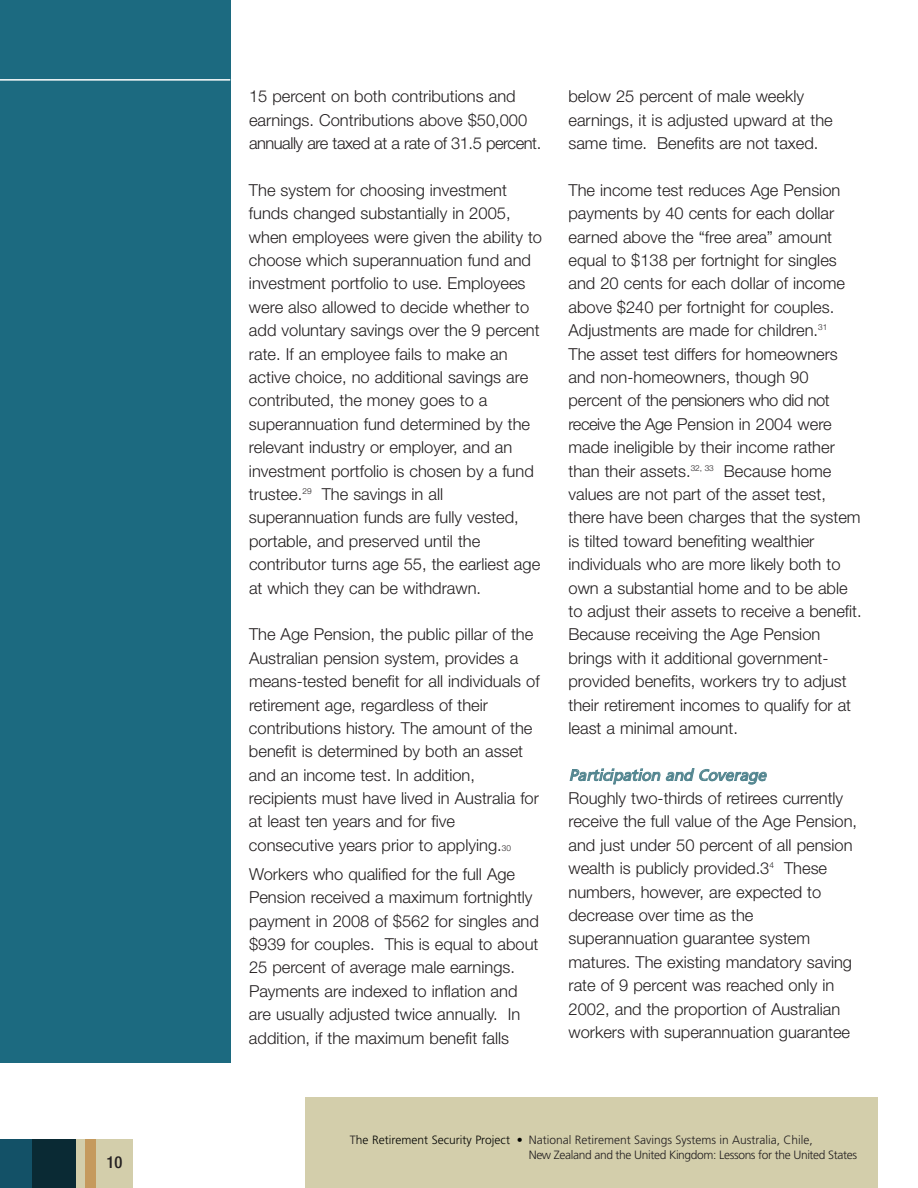
<style>
.page{position:relative;width:918px;height:1188px;background:#fff}
.page>*{position:absolute;margin:0;border:0;box-sizing:border-box;transform-origin:0 0}
.t1{font:300 16.5px/23.4px "Helvetica Neue";color:#231f20}
.t2{font:italic 16.5px "Frutiger";color:#52858f}
.t3{font:500 condensed 16.5px "Helvetica Neue";color:#231f20}
.t4{font:300 12px/15px "Frutiger";color:#231f20}
.s1{font-size:8.25px}
.s2{color:#040503}
</style>
<div class="page">
<div style="left:0;top:1140px;width:112px;height:48px;background:#135167"></div>
<div style="left:76px;top:1140px;width:57px;height:48px;background:#d3ceab"></div>
<div style="left:85px;top:1140px;width:11px;height:48px;background:#c59a5d"></div>
<div style="left:32px;top:1140px;width:44px;height:48px;background:#0a2a34"></div>
<div style="left:305px;top:1097px;width:572px;height:91px;background:#d3ceab"></div>
<div style="left:0;top:0;width:230px;height:1063px;background:#1c6a80"></div>
<hr style="left:0;top:79px;width:230px;height:2px;background:#fff">
<p class="t3" style="left:107px;top:1156px;width:17px">10</p>
<p class="t1" style="left:249px;top:84px;width:294px">15 percent on both contributions and earnings. Contributions above $50,000 annually are taxed at a rate of 31.5 percent.</p>
<p class="t1" style="left:249px;top:178px;width:295px">The system for choosing investment funds changed substantially in 2005, when employees were given the ability to choose which superannuation fund and investment portfolio to use. Employees were also allowed to decide whether to add voluntary savings over the 9 percent rate. If an employee fails to make an active choice, no additional savings are contributed, the money goes to a superannuation fund determined by the relevant industry or employer, and an investment portfolio is chosen by a fund trustee.<sup>29</sup> The savings in all superannuation funds are fully vested, portable, and preserved until the contributor turns age 55, the earliest age at which they can be withdrawn.</p>
<p class="t1" style="left:249px;top:622px;width:292px">The Age Pension, the public pillar of the Australian pension system, provides a means-tested benefit for all individuals of retirement age, regardless of their contributions history. The amount of the benefit is determined by both an asset and an income test. In addition, recipients must have lived in Australia for at least ten years and for five consecutive years prior to applying.<span class="s1">30</span></p>
<p class="t1" style="left:249px;top:862px;width:291px">Workers who qualified for the full Age Pension received a maximum fortnightly payment in 2008 of $562 for singles and $939 for couples. This is equal to about 25 percent of average male earnings.<br>Payments are indexed to inflation and are usually adjusted twice annually. In addition, if the maximum benefit falls</p>
<p class="t1" style="left:568px;top:84px;width:266px">below 25 percent of male weekly earnings, it is adjusted upward at the same time. Benefits are not taxed.</p>
<p class="t1" style="left:568px;top:178px;width:295px">The income test reduces Age Pension payments by 40 cents for each dollar earned above the “free area” amount equal to $138 per fortnight for singles and 20 cents for each dollar of income above $240 per fortnight for couples.<br>Adjustments are made for children.<sup>31<br></sup>The asset test differs for homeowners and non-homeowners, though 90 percent of the pensioners who did not receive the Age Pension in 2004 were made ineligible by their income rather than their assets.<sup>32,</sup> <sup>33</sup> Because home values are not part of the asset test, there have been charges that the system is tilted toward benefiting wealthier individuals who are more likely both to own a substantial home and to be able to adjust their assets to receive a benefit.<br>Because receiving the Age Pension brings with it additional government&shy;provided benefits, workers try to adjust their retirement incomes to qualify for at least a minimal amount.</p>
<p class="t2" style="left:569px;top:766px;width:203px">Participation and Coverage</p>
<p class="t1" style="left:568px;top:786px;width:290px">Roughly two-thirds of retirees currently receive the full value of the Age Pension, and just under 50 percent of all pension wealth is publicly provided.3<sup>4</sup> These numbers, however, are expected to decrease over time as the superannuation guarantee system matures. The existing mandatory saving rate of 9 percent was reached only in 2002, and the proportion of Australian workers with superannuation guarantee</p>
<p class="t4" style="left:529px;top:1133px;width:330px;text-indent:-179px">T<span class="s2">he Retirement Security Project •</span> National Retirement Savings Systems in Australia, Chile,<br>New Zealand and the United Kingdom: Lessons for the United States</p>
</div>
